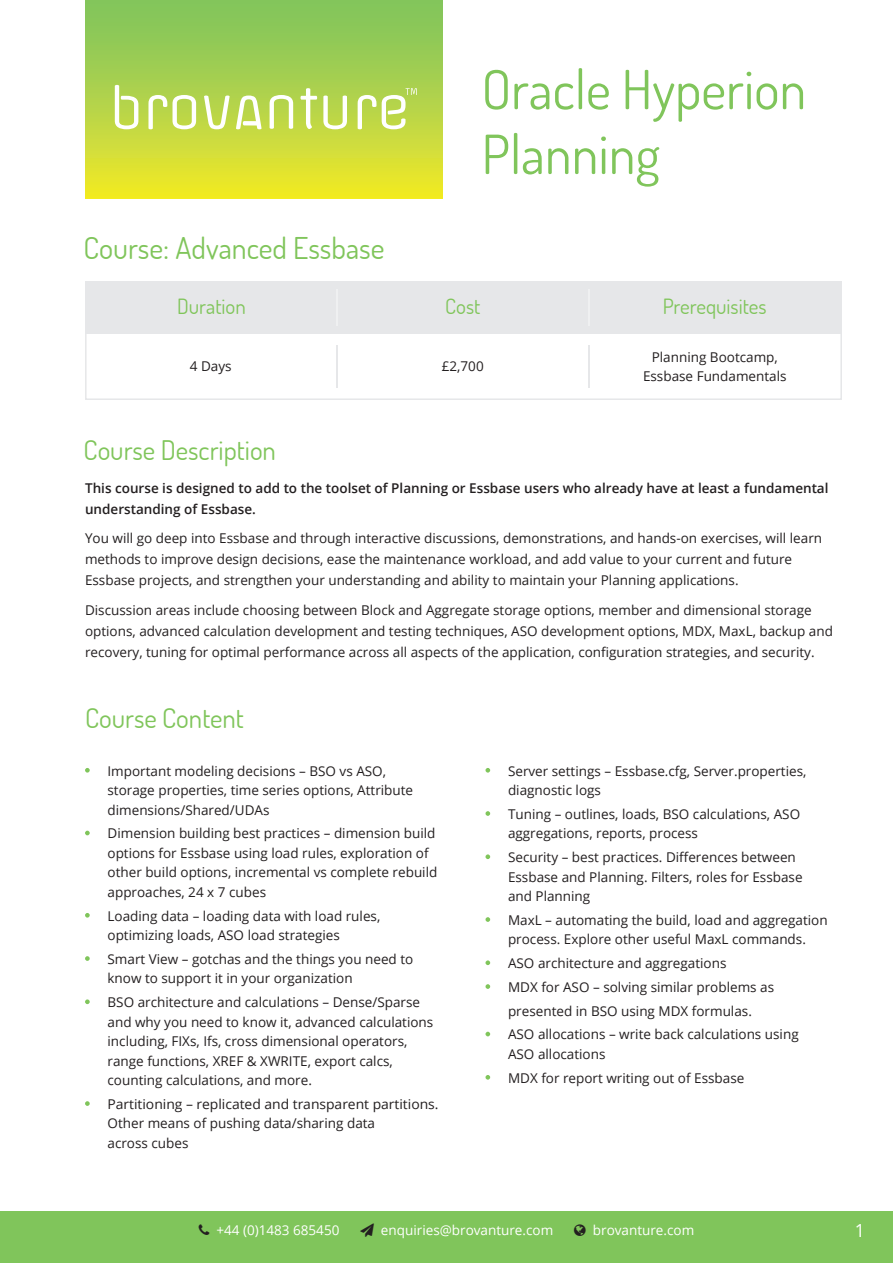
<style>
.page{position:relative;width:893px;height:1263px;background:#fff}
.page>*{position:absolute;margin:0;border:0;box-sizing:border-box;transform-origin:0 0}
.t1{font:54px/64.8px "Dosis";color:#80c55b}
.t2{font:30px "Dosis";color:#80c55b}
.t3{font:27px "Dosis";color:#80c55b}
.t4{font:21px "Dosis";color:#80c55b}
.t5{font:18px "Open Sans";color:#fff}
.t6{font:13.5px/19.5px "Open Sans";color:#231f20}
.t7{font:600 13.5px/21px "Open Sans";color:#231f20}
.t8{font:13.5px "Open Sans";color:#fff}
.s1{color:#231f20}
</style>
<div class="page">
<div style="left:85px;top:0;width:357px;height:198px;background:linear-gradient(to bottom,#7ac264,#eee82b)"></div>
<svg style="left:115px;top:85px;width:23px;height:44px"></svg>
<svg style="left:148px;top:95px;width:19px;height:34px"></svg>
<svg style="left:173px;top:95px;width:23px;height:34px"></svg>
<svg style="left:204px;top:96px;width:26px;height:33px"></svg>
<svg style="left:270px;top:95px;width:23px;height:34px"></svg>
<svg style="left:300px;top:88px;width:17px;height:41px"></svg>
<svg style="left:323px;top:96px;width:24px;height:33px"></svg>
<svg style="left:358px;top:95px;width:18px;height:34px"></svg>
<svg style="left:382px;top:88px;width:35px;height:41px"></svg>
<svg style="left:236px;top:96px;width:25px;height:33px"></svg>
<div style="left:0;top:1212px;width:893px;height:51px;background:#80c55b"></div>
<div style="left:85px;top:281px;width:757px;height:52px;background:#e6e7e9"></div>
<hr style="left:336px;top:289px;width:1px;height:37px;background:#fff">
<hr style="left:336px;top:345px;width:1px;height:43px;background:#e6e7e9">
<hr style="left:588px;top:289px;width:1px;height:37px;background:#fff">
<hr style="left:588px;top:345px;width:1px;height:43px;background:#e6e7e9">
<div style="left:85px;top:332px;width:757px;height:68px;border:2px solid #e6e7e9"></div>
<svg style="left:85px;top:768px;width:5px;height:4px"></svg>
<svg style="left:85px;top:831px;width:5px;height:4px"></svg>
<svg style="left:85px;top:913px;width:5px;height:5px"></svg>
<svg style="left:85px;top:956px;width:5px;height:5px"></svg>
<svg style="left:85px;top:999px;width:5px;height:5px"></svg>
<svg style="left:85px;top:1101px;width:5px;height:5px"></svg>
<svg style="left:485px;top:768px;width:5px;height:4px"></svg>
<svg style="left:485px;top:811px;width:5px;height:5px"></svg>
<svg style="left:485px;top:854px;width:5px;height:5px"></svg>
<svg style="left:485px;top:917px;width:5px;height:5px"></svg>
<svg style="left:485px;top:960px;width:5px;height:5px"></svg>
<svg style="left:485px;top:984px;width:5px;height:5px"></svg>
<svg style="left:485px;top:1032px;width:5px;height:4px"></svg>
<svg style="left:485px;top:1075px;width:5px;height:5px"></svg>
<p class="t2" style="left:84px;top:228px;width:302px">Course: Advanced Essbase</p>
<p class="t1" style="left:482px;top:56px;width:326px">Oracle Hyperion<br>Planning</p>
<p class="t4" style="left:177px;top:293px;width:70px">Duration</p>
<p class="t4" style="left:445px;top:293px;width:37px">Cost</p>
<p class="t4" style="left:663px;top:292px;width:105px">Prerequisites</p>
<p class="t6" style="left:190px;top:356px;width:43px">4 Days</p>
<p class="t6" style="left:442px;top:356px;width:43px">£2,700</p>
<p class="t6" style="left:643px;top:347px;width:145px;text-align:center">Planning Bootcamp,<br>Essbase Fundamentals</p>
<p class="t3" style="left:84px;top:433px;width:194px">Course Description</p>
<p class="t7" style="left:85px;top:477px;width:745px">This course is designed to add to the toolset of Planning or Essbase users who already have at least a fundamental understanding of Essbase.</p>
<p class="t6" style="left:85px;top:527px;width:739px;line-height:21px">You will go deep into Essbase and through interactive discussions, demonstrations, and hands-on exercises, will learn methods to improve design decisions, ease the maintenance workload, and add value to your current and future<br>Essbase projects, and strengthen your understanding and ability to maintain your Planning applications.</p>
<p class="t6" style="left:85px;top:599px;width:749px;line-height:21px">Discussion areas include choosing between Block and Aggregate storage options, member and dimensional storage options, advanced calculation development and testing techniques, ASO development options, MDX, MaxL, backup and recovery, tuning for optimal performance across all aspects of the application, configuration strategies, and security.</p>
<p class="t3" style="left:85px;top:700px;width:160px">Course Content</p>
<p class="t6" style="left:108px;top:761px;width:307px">Important modeling decisions – BSO vs ASO, storage properties, time series options, Attribute dimensions/Shared/UDAs</p>
<p class="t6" style="left:108px;top:823px;width:331px">Dimension building best practices – dimension build options for Essbase using load rules, exploration of other build options, incremental vs complete rebuild approaches, 24 x 7 cubes</p>
<p class="t6" style="left:108px;top:906px;width:274px">Loading data – loading data with load rules, optimizing loads, ASO load strategies</p>
<p class="t6" style="left:108px;top:949px;width:307px">Smart View – gotchas and the things you need to know to support it in your organization</p>
<p class="t6" style="left:108px;top:992px;width:327px">BSO architecture and calculations – Dense/Sparse and why you need to know it, advanced calculations including, FIXs, Ifs, cross dimensional operators, range functions, XREF &amp; XWRITE, export calcs, counting calculations, and more.</p>
<p class="t6" style="left:108px;top:1094px;width:332px">Partitioning – replicated and transparent partitions.<br>Other means of pushing data/sharing data<br>across cubes</p>
<p class="t6" style="left:508px;top:761px;width:300px">Server settings – Essbase.cfg, Server.properties, diagnostic logs</p>
<p class="t6" style="left:508px;top:804px;width:294px">Tuning – outlines, loads, BSO calculations, ASO aggregations, reports, process</p>
<p class="t6" style="left:508px;top:847px;width:296px">Security – best practices. Differences between<br>Essbase and Planning. Filters, roles for Essbase and Planning</p>
<p class="t6" style="left:508px;top:910px;width:321px">MaxL – automating the build, load and aggregation process. Explore other useful MaxL commands.</p>
<p class="t6" style="left:508px;top:953px;width:220px">ASO architecture and aggregations</p>
<p class="t6" style="left:508px;top:977px;width:268px">MDX for ASO – solving similar problems as</p>
<p class="t6" style="left:508px;top:1001px;width:245px">presented in BSO using MDX formulas.</p>
<p class="t6" style="left:508px;top:1024px;width:292px">ASO allocations – write back calculations using<br>ASO allocations</p>
<p class="t6" style="left:508px;top:1068px;width:238px">MDX for report writing out of Essbase</p>
<p class="t8" style="left:216px;top:1220px;width:125px">+44 (0)1483 685450</p>
<p class="t8" style="left:360px;top:1220px;width:194px"><span class="s1">➢</span> enquiries@brovanture.com</p>
<p class="t8" style="left:593px;top:1220px;width:103px">brovanture.com</p>
<p class="t5" style="left:855px;top:1218px;width:12px">1</p>
</div>
